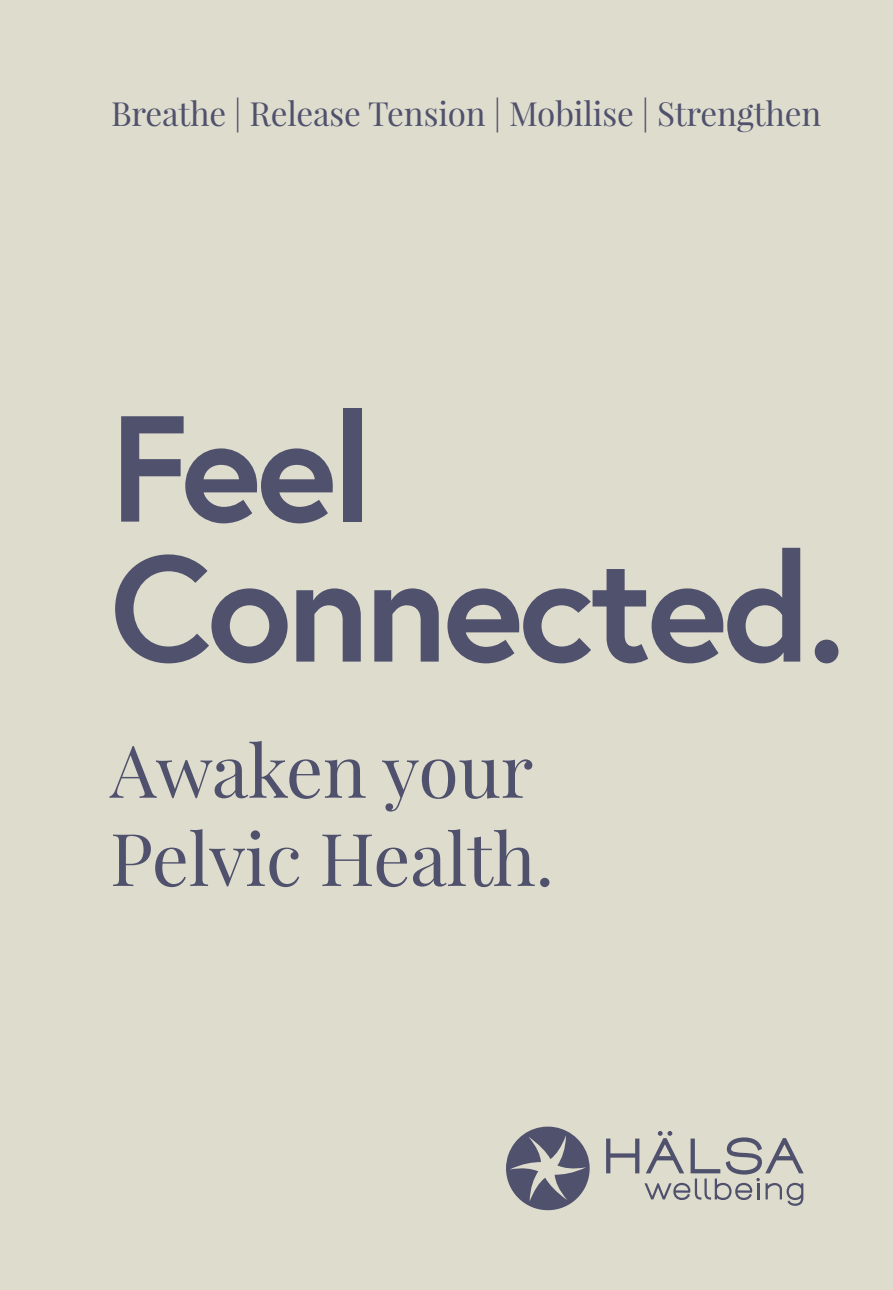
<style>
.page{position:relative;width:893px;height:1290px;background:#dedccd}
.page>*{position:absolute;margin:0;border:0;box-sizing:border-box;transform-origin:0 0}
.t1{font:700 150.5px/140px "Europa";letter-spacing:-.03em;color:#4f516d}
.t2{font:72.8px/88.2px "Playfair Display";letter-spacing:-.005em;color:#4f516d}
.t3{font:33.25px "Playfair Display";letter-spacing:-.005em;color:#4f516d}
</style>
<div class="page">
<svg style="left:506px;top:1126px;width:84px;height:84px"></svg>
<svg style="left:606px;top:1131px;width:198px;height:75px"></svg>
<p class="t3" style="left:111px;top:93px;width:712px">Breathe | Release Tension | Mobilise | Strengthen</p>
<h1 class="t1" style="left:110px;top:395px;width:738px">Feel<br>Connected.</h1>
<h2 class="t2" style="left:110px;top:726px;width:445px">Awaken your<br>Pelvic Health.</h2>
</div>
